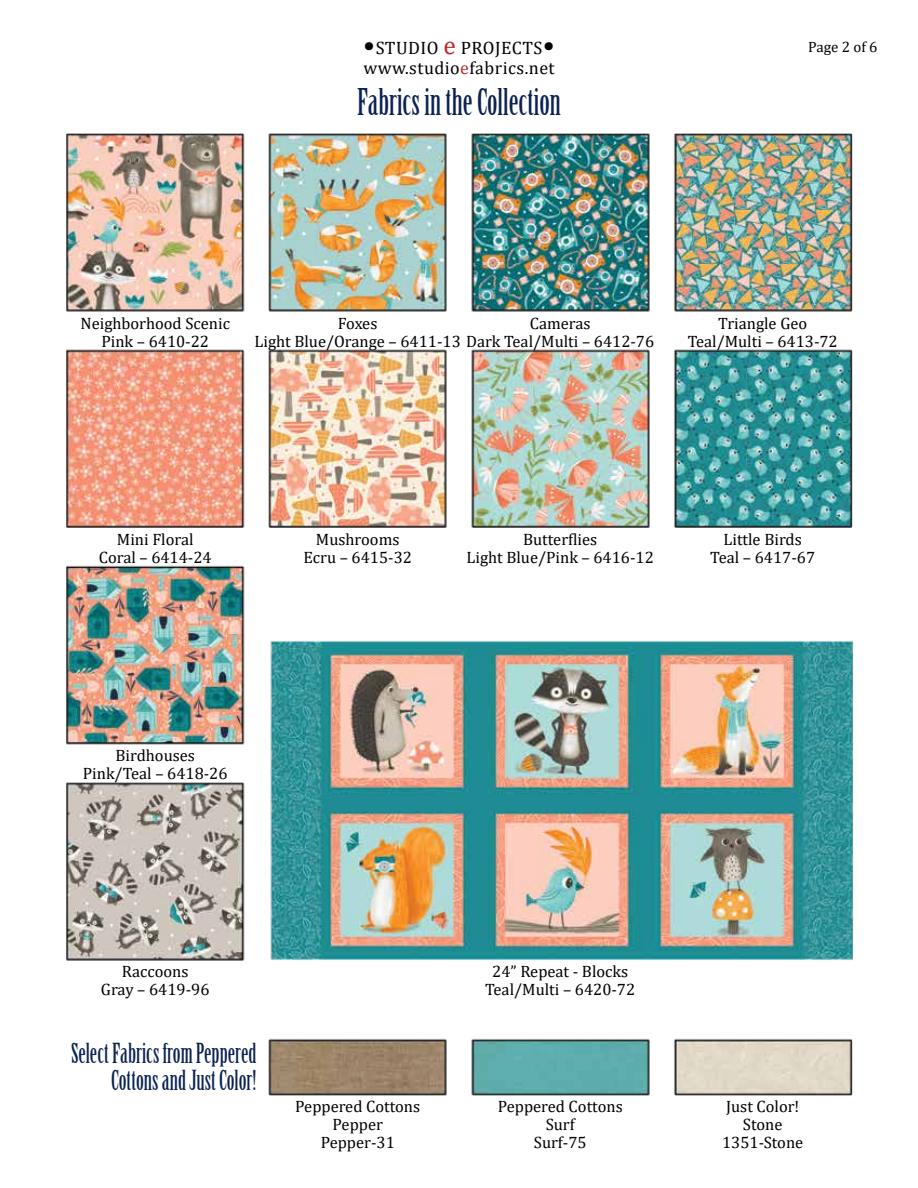
<style>
.page{position:relative;width:918px;height:1188px;background:#fff}
.page>*{position:absolute;margin:0;border:0;box-sizing:border-box;transform-origin:0 0}
.t1{font:36px "Birch Std";color:#0b2352}
.t2{font:27px/27px "Birch Std";color:#0b2352;text-align:right}
.t3{font:18px "Cambria";letter-spacing:.025em;color:#000}
.t4{font:16.5px/18px "Cambria";color:#000;text-align:center}
.t5{font:15px "Cambria";color:#000}
.s1{font-size:27px}
.s2{font-size:25.5px;color:#c1272d}
.s3{color:#c0272e}
</style>
<div class="page">
<img style="left:66px;top:133px;width:788px;height:963px">
<p class="t3" style="left:363px;top:37px;width:193px"><span class="s1">•</span>STUDIO <span class="s2">e</span> PROJECTS<span class="s1">•</span></p>
<p class="t5" style="left:808px;top:38px;width:71px">Page 2 of 6</p>
<h1 class="t1" style="left:357px;top:81px;width:205px">Fabrics in the Collection</h1>
<p class="t3" style="left:363px;top:57px;width:193px">www.studio<span class="s3">e</span>fabrics.net</p>
<p class="t4" style="left:80px;top:314px;width:151px">Neighborhood Scenic<br>Pink – 6410-22</p>
<p class="t4" style="left:688px;top:314px;width:152px">Triangle Geo<br>Teal/Multi – 6413-72</p>
<p class="t4" style="left:255px;top:314px;width:401px;text-align:left;text-indent:275px">Cameras<br>Light Blue/Orange – 6411-13 Dark Teal/Multi – 6412-76</p>
<p class="t4" style="left:338px;top:314px;width:41px">Foxes</p>
<p class="t4" style="left:99px;top:530px;width:114px">Mini Floral<br>Coral – 6414-24</p>
<p class="t4" style="left:304px;top:530px;width:110px">Mushrooms<br>Ecru – 6415-32</p>
<p class="t4" style="left:467px;top:530px;width:189px">Butterflies<br>Light Blue/Pink – 6416-12</p>
<p class="t4" style="left:710px;top:530px;width:106px">Little Birds<br>Teal – 6417-67</p>
<p class="t4" style="left:83px;top:746px;width:146px">Birdhouses<br>Pink/Teal – 6418-26</p>
<p class="t4" style="left:101px;top:962px;width:110px">Raccoons<br>Gray – 6419-96</p>
<p class="t4" style="left:485px;top:962px;width:152px">24” Repeat - Blocks<br>Teal/Multi – 6420-72</p>
<h2 class="t2" style="left:71px;top:1040px;width:187px">Select Fabrics from Peppered<br>Cottons and Just Color!</h2>
<p class="t4" style="left:295px;top:1097px;width:127px">Peppered Cottons<br>Pepper<br>Pepper-31</p>
<p class="t4" style="left:498px;top:1097px;width:127px">Peppered Cottons<br>Surf<br>Surf-75</p>
<p class="t4" style="left:722px;top:1097px;width:83px">Just Color!<br>Stone<br>1351-Stone</p>
</div>
